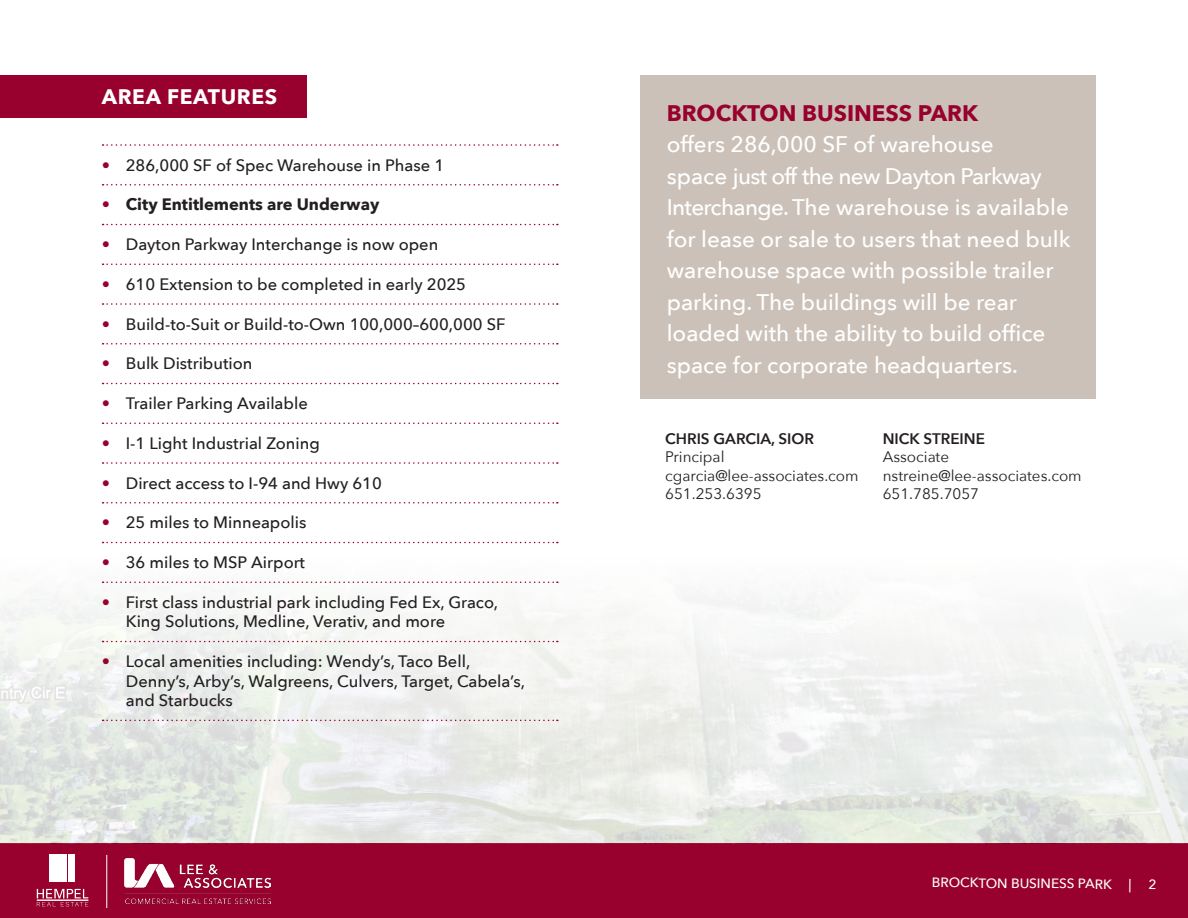
<style>
.page{position:relative;width:1188px;height:918px;background:#fff}
.page>*{position:absolute;margin:0;border:0;box-sizing:border-box;transform-origin:0 0}
.t1{font:500 22.5px/31.5px "Avenir Next";color:#fff}
.t2{font:700 21px "Avenir Next";letter-spacing:.03em;color:#fff}
.t3{font:500 16.5px/19.5px "Avenir Next";color:#231f20}
.t4{font:700 16.5px "Avenir Next";color:#231f20}
.t5{font:15.3px "Avenir Next";color:#231f20}
.t6{font:600 15.3px "Avenir Next";color:#231f20}
.t7{font:500 13.5px "Avenir Next";color:#fff}
.s1{color:#98012d}
.s2{font-weight:700;color:#98012d}
</style>
<div class="page">
<div style="left:0;top:844px;width:1188px;height:74px;background:#98012d"></div>
<img style="left:125px;top:859px;width:146px;height:45px">
<div style="left:49px;top:854px;width:7px;height:28px;background:#fff"></div>
<div style="left:68px;top:854px;width:7px;height:28px;background:#fff"></div>
<div style="left:57px;top:854px;width:10px;height:11px;background:#fff"></div>
<div style="left:57px;top:866px;width:10px;height:16px;background:#fff"></div>
<svg style="left:37px;top:889px;width:51px;height:18px"></svg>
<hr style="left:37px;top:900px;width:51px;height:1px;background:#fff">
<hr style="left:107px;top:855px;width:1px;height:53px;background:#fff">
<div style="left:0;top:75px;width:307px;height:43px;background:#98012d"></div>
<img style="left:0;top:502px;width:1188px;height:342px">
<svg style="left:103px;top:144px;width:455px;height:2px"></svg>
<svg style="left:103px;top:184px;width:455px;height:2px"></svg>
<svg style="left:103px;top:224px;width:455px;height:1px"></svg>
<svg style="left:103px;top:264px;width:455px;height:1px"></svg>
<svg style="left:103px;top:303px;width:455px;height:2px"></svg>
<svg style="left:103px;top:343px;width:455px;height:2px"></svg>
<svg style="left:103px;top:383px;width:455px;height:1px"></svg>
<svg style="left:103px;top:423px;width:455px;height:1px"></svg>
<svg style="left:103px;top:462px;width:455px;height:2px"></svg>
<svg style="left:103px;top:502px;width:455px;height:2px"></svg>
<svg style="left:103px;top:542px;width:455px;height:1px"></svg>
<svg style="left:103px;top:582px;width:455px;height:1px"></svg>
<svg style="left:103px;top:641px;width:455px;height:1px"></svg>
<svg style="left:103px;top:720px;width:455px;height:1px"></svg>
<div style="left:640px;top:75px;width:455px;height:324px;background:#cbc1b8"></div>
<p class="t2" style="left:102px;top:78px;width:177px">AREA FEATURES</p>
<p class="t3" style="left:102px;top:155px;width:344px"><span class="s1">•</span> 286,000 SF of Spec Warehouse in Phase 1</p>
<p class="t4" style="left:102px;top:190px;width:279px"><span class="s1">•</span> City Entitlements are Underway</p>
<p class="t3" style="left:102px;top:234px;width:338px"><span class="s1">•</span> Dayton Parkway Interchange is now open</p>
<p class="t3" style="left:102px;top:274px;width:366px"><span class="s1">•</span> 610 Extension to be completed in early 2025</p>
<p class="t3" style="left:102px;top:314px;width:405px"><span class="s1">•</span> Build-to-Suit or Build-to-Own 100,000–600,000 SF</p>
<p class="t3" style="left:102px;top:353px;width:152px"><span class="s1">•</span> Bulk Distribution</p>
<p class="t3" style="left:102px;top:393px;width:208px"><span class="s1">•</span> Trailer Parking Available</p>
<p class="t3" style="left:102px;top:433px;width:220px"><span class="s1">•</span> I-1 Light Industrial Zoning</p>
<p class="t3" style="left:102px;top:473px;width:282px"><span class="s1">•</span> Direct access to I-94 and Hwy 610</p>
<p class="t3" style="left:102px;top:512px;width:206px"><span class="s1">•</span> 25 miles to Minneapolis</p>
<p class="t3" style="left:102px;top:552px;width:205px"><span class="s1">•</span> 36 miles to MSP Airport</p>
<p class="t3" style="left:126px;top:592px;width:374px;text-indent:-24px"><span class="s1">•</span> First class industrial park including Fed Ex, Graco,<br>King Solutions, Medline, Verativ, and more</p>
<p class="t3" style="left:126px;top:651px;width:401px;text-indent:-24px"><span class="s1">•</span> Local amenities including: Wendy’s, Taco Bell,<br>Denny’s, Arby’s, Walgreens, Culvers, Target, Cabela’s, and Starbucks</p>
<p class="t1" style="left:667px;top:96px;width:405px"><span class="s2">BROCKTON BUSINESS PARK<br></span>offers 286,000 SF of warehouse<br>space just off the new Dayton Parkway Interchange. The warehouse is available for lease or sale to users that need bulk warehouse space with possible trailer parking. The buildings will be rear loaded with the ability to build office space for corporate headquarters.</p>
<p class="t6" style="left:665px;top:426px;width:150px">CHRIS GARCIA, SIOR</p>
<p class="t6" style="left:883px;top:426px;width:104px">NICK STREINE</p>
<p class="t5" style="left:665px;top:444px;width:61px">Principal</p>
<p class="t5" style="left:883px;top:444px;width:68px">Associate</p>
<p class="t5" style="left:665px;top:462px;width:195px">cgarcia@lee-associates.com</p>
<p class="t5" style="left:883px;top:462px;width:200px">nstreine@lee-associates.com</p>
<p class="t5" style="left:665px;top:481px;width:98px">651.253.6395</p>
<p class="t5" style="left:883px;top:481px;width:98px">651.785.7057</p>
<p class="t7" style="left:932px;top:872px;width:226px">BROCKTON BUSINESS PARK | 2</p>
</div>
